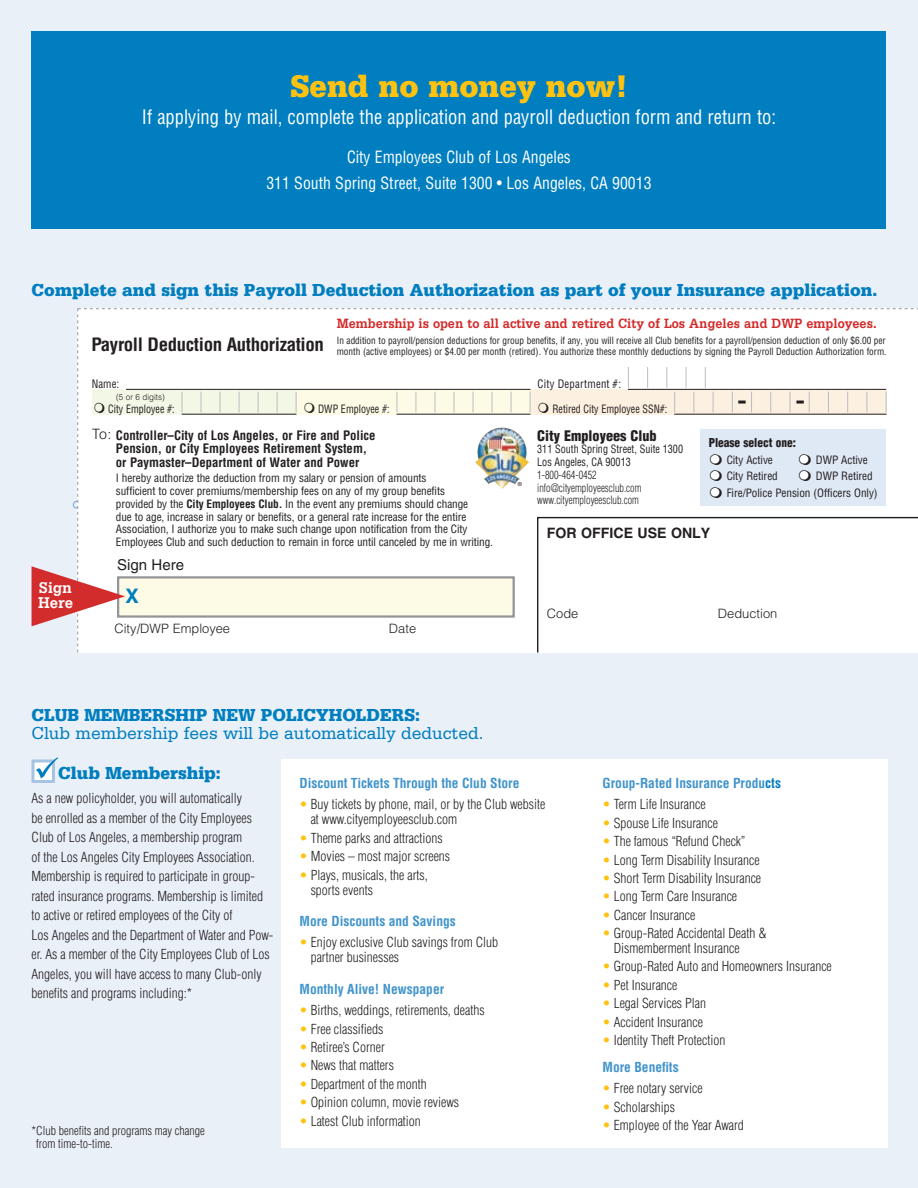
<style>
.page{position:relative;width:918px;height:1188px;background:#e9f0f8}
.page>*{position:absolute;margin:0;border:0;box-sizing:border-box;transform-origin:0 0}
.t1{font:900 33px "Serifa";color:#fec210;scale:.95 1}
.t2{font:700 20.1px "Helvetica";color:#007ebf}
.t3{font:condensed 19.5px "Helvetica";color:#fff;scale:.95 1}
.t4{font:900 18.3px "Serifa";color:#007ebf;scale:.95 1}
.t5{font:18.3px "Serifa";color:#007ebf;scale:.95 1}
.t6{font:700 condensed 18px "Helvetica";letter-spacing:-.02em;color:#231f20;scale:1.05 1}
.t7{font:condensed 16.5px/25.5px "Helvetica";color:#fff;text-align:center;scale:.95 1}
.t8{font:700 16.5px/15px "Serifa";color:#fff;scale:.91 1}
.t9{font:15px "Helvetica";color:#231f20}
.t10{font:700 14.4px "Helvetica";color:#231f20}
.t11{font:700 14.25px "Serifa";color:#d32c2c;scale:.89 1}
.t12{font:900 condensed 14.25px "Helvetica";color:#231f20}
.t13{font:300 condensed 13.5px/19.5px "Helvetica";color:#231f20}
.t14{font:700 condensed 13.5px "Helvetica";color:#4194cb}
.t15{font:300 12.9px "Helvetica";color:#231f20}
.t16{font:700 condensed 12.75px/13.5px "Helvetica";color:#231f20}
.t17{font:300 condensed 12px/13.5px "Helvetica";color:#231f20}
.t18{font:900 condensed 12px "Helvetica";color:#231f20;scale:.95 1}
.t19{font:condensed 11.4px "Helvetica";letter-spacing:.02em;color:#231f20;scale:.94 1}
.t20{font:condensed 11.25px/12.8px "Helvetica";letter-spacing:-.01em;color:#231f20}
.t21{font:300 condensed 11.25px/12.8px "Helvetica";color:#231f20;scale:.9 1}
.t22{font:condensed 11.25px "Helvetica";letter-spacing:-.01em;color:#231f20;scale:.89 1}
.t23{font:condensed 11.25px/12.8px "Helvetica";letter-spacing:-.01em;color:#231f20;scale:.9 1}
.t24{font:condensed 9.75px/11.2px "Helvetica";color:#231f20;scale:.95 1}
.t25{font:300 8.55px "Helvetica";color:#231f20;scale:.94 1}
.t26{font:5.55px "Helvetica";color:#231f20}
.s1{font-weight:300;font-stretch:normal;font-size:14.25px}
.s2{font-weight:700}
.s3{color:#fec210}
.s4{color:#007ebf}
.s5{font-weight:700;color:#4194cb}
</style>
<div class="page">
<div style="left:32px;top:32px;width:854px;height:198px;background:#007ebf"></div>
<svg style="left:32px;top:760px;width:23px;height:23px"></svg>
<svg style="left:36px;top:757px;width:22px;height:22px"></svg>
<div style="left:282px;top:760px;width:606px;height:388px;background:#fff"></div>
<svg style="left:32px;top:308px;width:886px;height:344px"></svg>
<h1 class="t1" style="left:290px;top:67px;width:356px">Send no money now!</h1>
<h3 class="t3" style="left:142px;top:105px;width:669px">If applying by mail, complete the application and payroll deduction form and return to:</h3>
<p class="t7" style="left:266px;top:144px;width:407px">City Employees Club of Los Angeles<br>311 South Spring Street, Suite 1300 • Los Angeles, CA 90013</p>
<h3 class="t4" style="left:32px;top:279px;width:892px">Complete and sign this Payroll Deduction Authorization as part of your Insurance application.</h3>
<p class="t11" style="left:337px;top:315px;width:608px">Membership is open to all active and retired City of Los Angeles and DWP employees.</p>
<p class="t24" style="left:337px;top:335px;width:580px">In addition to payroll/pension deductions for group benefits, if any, you will receive all Club benefits for a payroll/pension deduction of only $6.00 per month (active employees) or $4.00 per month (retired). You authorize these monthly deductions by signing the Payroll Deduction Authorization form.</p>
<h3 class="t6" style="left:91px;top:333px;width:223px">Payroll Deduction Authorization</h3>
<p class="t19" style="left:92px;top:377px;width:30px">Name:</p>
<p class="t19" style="left:538px;top:377px;width:90px">City Department #:</p>
<p class="t22" style="left:108px;top:402px;width:76px">City Employee #:</p>
<p class="t22" style="left:318px;top:402px;width:82px">DWP Employee #:</p>
<p class="t22" style="left:553px;top:402px;width:131px">Retired City Employee SSN#:</p>
<p class="t25" style="left:116px;top:392px;width:53px">(5 or 6 digits)</p>
<p class="t8" style="left:38px;top:580px;width:40px">Sign<br>Here</p>
<p class="t16" style="left:116px;top:428px;width:261px;text-indent:-24px"><span class="s1">To:</span> Controller–City of Los Angeles, or Fire and Police<br>Pension, or City Employees Retirement System, or Paymaster–Department of Water and Power</p>
<p class="t20" style="left:116px;top:472px;width:379px">I hereby authorize the deduction from my salary or pension of amounts<br>sufficient to cover premiums/membership fees on any of my group benefits<br>provided by the <span class="s2">City Employees Club.</span> In the event any premiums should change<br>due to age, increase in salary or benefits, or a general rate increase for the entire Association, I authorize you to make such change upon notification from the City Employees Club and such deduction to remain in force until canceled by me in writing.</p>
<p class="t9" style="left:117px;top:556px;width:69px">Sign Here</p>
<h2 class="t2" style="left:126px;top:584px;width:15px">X</h2>
<p class="t15" style="left:114px;top:620px;width:117px">City/DWP Employee</p>
<p class="t15" style="left:389px;top:620px;width:29px">Date</p>
<p class="t26" style="left:518px;top:481px;width:6px">®</p>
<p class="t12" style="left:537px;top:426px;width:121px">City Employees Club</p>
<p class="t23" style="left:537px;top:443px;width:164px">311 South Spring Street, Suite 1300<br>Los Angeles, CA 90013</p>
<p class="t21" style="left:537px;top:468px;width:117px">1-800-464-0452 info@cityemployeesclub.com www.cityemployeesclub.com</p>
<p class="t18" style="left:709px;top:435px;width:93px">Please select one:</p>
<p class="t20" style="left:727px;top:451px;width:53px;line-height:16.5px">City Active<br>City Retired</p>
<p class="t20" style="left:816px;top:453px;width:53px">DWP Active</p>
<p class="t20" style="left:816px;top:470px;width:58px">DWP Retired</p>
<p class="t20" style="left:727px;top:486px;width:153px">Fire/Police Pension (Officers Only)</p>
<p class="t10" style="left:547px;top:524px;width:165px">FOR OFFICE USE ONLY</p>
<p class="t15" style="left:547px;top:605px;width:33px">Code</p>
<p class="t15" style="left:718px;top:605px;width:61px">Deduction</p>
<h3 class="t4" style="left:32px;top:704px;width:410px">CLUB MEMBERSHIP NEW POLICYHOLDERS:</h3>
<h3 class="t5" style="left:32px;top:723px;width:477px">Club membership fees will be automatically deducted.</h3>
<h3 class="t4" style="left:58px;top:762px;width:173px">Club Membership:</h3>
<p class="t13" style="left:32px;top:789px;width:243px">As a new policyholder, you will automatically<br>be enrolled as a member of the City Employees Club of Los Angeles, a membership program<br>of the Los Angeles City Employees Association.<br>Membership is required to participate in group&shy;rated insurance programs. Membership is limited to active or retired employees of the City of<br>Los Angeles and the Department of Water and Pow&shy;er. As a member of the City Employees Club of Los Angeles, you will have access to many Club-only benefits and programs including:*</p>
<p class="t14" style="left:300px;top:775px;width:221px">Discount Tickets Through the Club Store</p>
<p class="t13" style="left:311px;top:797px;width:236px;line-height:15px;text-indent:-11px"><span class="s3">•</span> Buy tickets by phone, mail, or by the Club website at www.cityemployeesclub.com</p>
<p class="t13" style="left:300px;top:828px;width:145px"><span class="s3">•</span> Theme parks and attractions</p>
<p class="t13" style="left:300px;top:846px;width:152px"><span class="s3">•</span> Movies – most major screens</p>
<p class="t13" style="left:311px;top:867px;width:118px;line-height:15px;text-indent:-11px"><span class="s3">•</span> Plays, musicals, the arts, sports events</p>
<p class="t14" style="left:300px;top:913px;width:158px">More Discounts and Savings</p>
<p class="t13" style="left:311px;top:935px;width:189px;line-height:15px;text-indent:-11px"><span class="s3">•</span> Enjoy exclusive Club savings from Club partner businesses</p>
<p class="t14" style="left:300px;top:981px;width:146px">Monthly Alive! Newspaper</p>
<p class="t13" style="left:300px;top:1001px;width:187px"><span class="s3">•</span> Births, weddings, retirements, deaths</p>
<p class="t13" style="left:300px;top:1019px;width:85px"><span class="s3">•</span> Free classifieds</p>
<p class="t13" style="left:300px;top:1037px;width:87px"><span class="s3">•</span> Retiree’s Corner</p>
<p class="t13" style="left:300px;top:1056px;width:96px"><span class="s3">•</span> News that matters</p>
<p class="t13" style="left:300px;top:1074px;width:129px"><span class="s3">•</span> Department of the month</p>
<p class="t13" style="left:300px;top:1092px;width:161px"><span class="s3">•</span> Opinion column, movie reviews</p>
<p class="t13" style="left:300px;top:1111px;width:123px"><span class="s3">•</span> Latest Club information</p>
<p class="t17" style="left:36px;top:1123px;width:170px;text-indent:-5px">*Club benefits and programs may change from time-to-time.</p>
<p class="t14" style="left:603px;top:775px;width:180px">Group-Rated Insurance Produ<span class="s4">cts</span></p>
<p class="t13" style="left:603px;top:795px;width:105px"><span class="s3">•</span> Term Life Insurance</p>
<p class="t13" style="left:603px;top:813px;width:117px"><span class="s3">•</span> Spouse Life Insurance</p>
<p class="t13" style="left:603px;top:831px;width:145px"><span class="s3">•</span> The famous “Refund Check”</p>
<p class="t13" style="left:603px;top:850px;width:159px"><span class="s3">•</span> Long Term Disability Insurance</p>
<p class="t13" style="left:603px;top:868px;width:160px"><span class="s3">•</span> Short Term Disability Insurance</p>
<p class="t13" style="left:603px;top:887px;width:136px"><span class="s3">•</span> Long Term Care Insurance</p>
<p class="t13" style="left:603px;top:905px;width:94px"><span class="s3">•</span> Cancer Insurance</p>
<p class="t13" style="left:614px;top:926px;width:154px;line-height:15px;text-indent:-11px"><span class="s3">•</span> Group-Rated Accidental Death &amp;<br>Dismemberment Insurance</p>
<p class="t13" style="left:603px;top:957px;width:231px"><span class="s3">•</span> Group-Rated Auto and Homeowners Insurance</p>
<p class="t13" style="left:603px;top:975px;width:76px"><span class="s3">•</span> Pet Insurance</p>
<p class="t13" style="left:603px;top:993px;width:105px"><span class="s3">•</span> Legal Services Plan</p>
<p class="t13" style="left:603px;top:1012px;width:102px"><span class="s3">•</span> Accident Insurance</p>
<p class="t13" style="left:603px;top:1026px;width:124px;line-height:27.5px"><span class="s3">•</span> Identity Theft Protection<br><span class="s5">More Benefits</span></p>
<p class="t13" style="left:603px;top:1079px;width:102px"><span class="s3">•</span> Free notary service</p>
<p class="t13" style="left:603px;top:1097px;width:74px"><span class="s3">•</span> Scholarships</p>
<p class="t13" style="left:603px;top:1115px;width:143px"><span class="s3">•</span> Employee of the Year Award</p>
</div>
